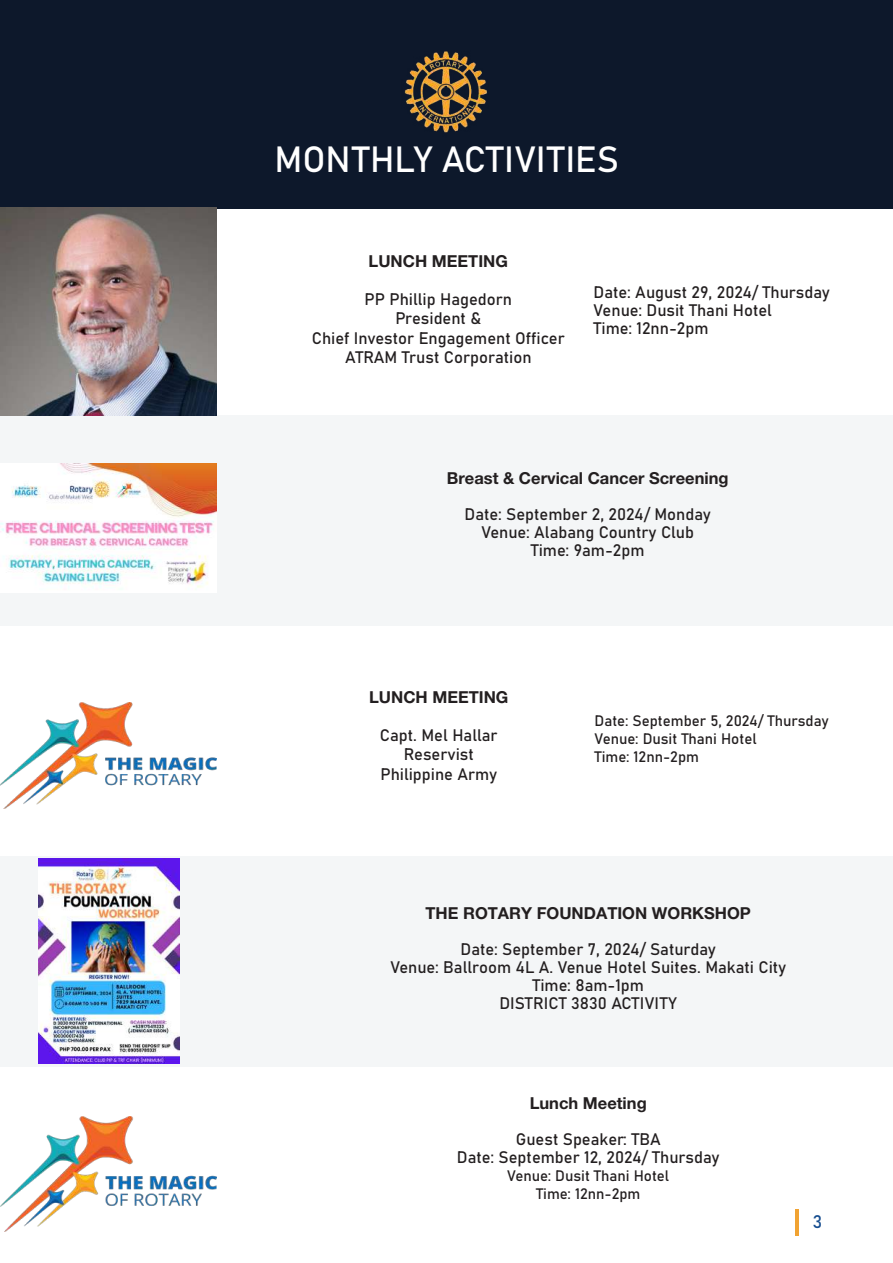
<style>
.page{position:relative;width:893px;height:1263px;background:#fff}
.page>*{position:absolute;margin:0;border:0;box-sizing:border-box;transform-origin:0 0}
.t1{font:36px "Bahnschrift";color:#fff}
.t2{font:18px "Bahnschrift";color:#164d8f}
.t3{font:16.5px/18px "Bahnschrift";color:#231f20;text-align:center}
.t4{font:700 16.5px "Helvetica Neue LT Pro";color:#231f20}
.t5{font:15px/18px "Bahnschrift";color:#231f20}
</style>
<div class="page">
<hr style="left:795px;top:1209px;width:3px;height:26px;background:#f1a332">
<div style="left:0;top:0;width:893px;height:208px;background:#0d182b"></div>
<img style="left:404px;top:51px;width:83px;height:82px">
<div style="left:1px;top:856px;width:892px;height:211px;background:#f4f6f7"></div>
<div style="left:0;top:415px;width:893px;height:211px;background:#f4f6f7"></div>
<img style="left:1px;top:208px;width:216px;height:207px">
<img style="left:0;top:702px;width:216px;height:106px">
<img style="left:39px;top:859px;width:141px;height:204px">
<img style="left:0;top:463px;width:216px;height:130px">
<img style="left:0;top:1116px;width:216px;height:115px">
<h1 class="t1" style="left:275px;top:132px;width:346px">MONTHLY ACTIVITIES</h1>
<p class="t4" style="left:369px;top:251px;width:141px">LUNCH MEETING</p>
<p class="t3" style="left:312px;top:288px;width:255px;line-height:19.5px">PP Phillip Hagedorn<br>President &amp;<br>Chief Investor Engagement Officer<br>ATRAM Trust Corporation</p>
<p class="t3" style="left:594px;top:282px;width:238px;text-align:left">Date: August 29, 2024/ Thursday<br>Venue: Dusit Thani Hotel<br>Time: 12nn-2pm</p>
<p class="t4" style="left:447px;top:468px;width:283px">Breast &amp; Cervical Cancer Screening</p>
<p class="t3" style="left:465px;top:504px;width:248px">Date: September 2, 2024/ Monday<br>Venue: Alabang Country Club<br>Time: 9am-2pm</p>
<p class="t4" style="left:369px;top:687px;width:141px">LUNCH MEETING</p>
<p class="t3" style="left:380px;top:724px;width:119px;line-height:19.5px">Capt. Mel Hallar<br>Reservist<br>Philippine Army</p>
<p class="t5" style="left:595px;top:710px;width:236px">Date: September 5, 2024/ Thursday<br>Venue: Dusit Thani Hotel<br>Time: 12nn-2pm</p>
<p class="t4" style="left:425px;top:903px;width:327px">THE ROTARY FOUNDATION WORKSHOP</p>
<p class="t3" style="left:390px;top:939px;width:397px">Date: September 7, 2024/ Saturday<br>Venue: Ballroom 4L A. Venue Hotel Suites. Makati City<br>Time: 8am-1pm<br>DISTRICT 3830 ACTIVITY</p>
<p class="t4" style="left:530px;top:1093px;width:119px">Lunch Meeting</p>
<p class="t3" style="left:457px;top:1129px;width:264px">Guest Speaker: TBA<br>Date: September 12, 2024/ Thursday</p>
<p class="t5" style="left:507px;top:1166px;width:164px;text-align:center">Venue: Dusit Thani Hotel<br>Time: 12nn-2pm</p>
<p class="t2" style="left:813px;top:1208px;width:11px">3</p>
</div>
